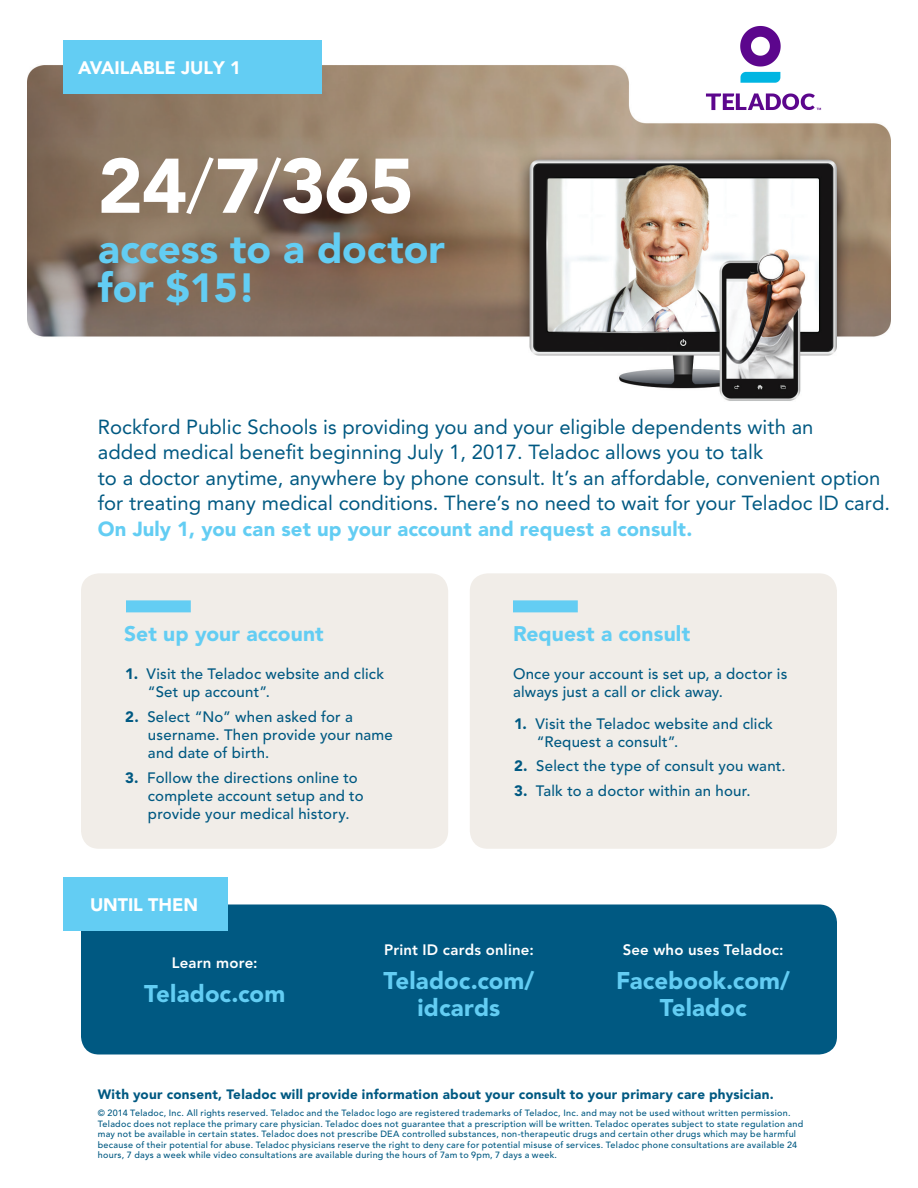
<style>
.page{position:relative;width:918px;height:1188px;background:#fff}
.page>*{position:absolute;margin:0;border:0;box-sizing:border-box;transform-origin:0 0}
.t1{font:900 76.5px "Avenir LT Std";color:#fff}
.t2{font:900 40.5px/38.5px "Avenir LT Std";color:#63cdf3}
.t3{font:900 24px/27px "Avenir LT Std";letter-spacing:.005em;color:#63cdf3;text-align:center}
.t4{font:900 21px "Avenir LT Std";letter-spacing:.005em;color:#63cdf3}
.t5{font:20.25px/25.5px "Avenir LT Std";letter-spacing:.005em;color:#005982}
.t6{font:900 20.25px "Avenir LT Std";letter-spacing:.005em;color:#63cdf3}
.t7{font:900 18px "Avenir LT Std";letter-spacing:-.005em;color:#fff}
.t8{font:500 15px/18px "Avenir LT Std";letter-spacing:.015em;color:#005982}
.t9{font:800 15px "Avenir LT Std";letter-spacing:.015em;color:#fff}
.t10{font:900 13.5px "Avenir LT Std";letter-spacing:.02em;color:#005982}
.t11{font:500 9px/10.5px "Avenir LT Std";letter-spacing:.03em;color:#005982}
.s1{font-weight:400}
.s2{font-weight:900}
</style>
<div class="page">
<img style="left:27px;top:64px;width:864px;height:337px">
<div style="left:81px;top:904px;width:756px;height:150px;background:#005982;border-radius:18px"></div>
<div style="left:63px;top:40px;width:258px;height:54px;background:#63cdf3"></div>
<div style="left:63px;top:878px;width:164px;height:54px;background:#63cdf3"></div>
<div style="left:81px;top:573px;width:367px;height:276px;background:#f1ede8;border-radius:18px"></div>
<div style="left:470px;top:573px;width:367px;height:276px;background:#f1ede8;border-radius:18px"></div>
<div style="left:126px;top:600px;width:65px;height:12px;background:#63cdf3"></div>
<div style="left:513px;top:600px;width:65px;height:12px;background:#63cdf3"></div>
<img style="left:705px;top:26px;width:117px;height:85px">
<p class="t7" style="left:78px;top:57px;width:164px">AVAILABLE JULY 1</p>
<p class="t1" style="left:98px;top:140px;width:318px">24<span class="s1">/</span>7<span class="s1">/</span>365</p>
<p class="t2" style="left:98px;top:230px;width:349px">access to a doctor for $15!</p>
<p class="t5" style="left:98px;top:414px;width:794px">Rockford Public Schools is providing you and your eligible dependents with an<br>added medical benefit beginning July 1, 2017. Teladoc allows you to talk<br>to a doctor anytime, anywhere by phone consult. It’s an affordable, convenient option for treating many medical conditions. There’s no need to wait for your Teladoc ID card.</p>
<p class="t6" style="left:98px;top:516px;width:596px">On July 1, you can set up your account and request a consult.</p>
<p class="t4" style="left:124px;top:621px;width:201px">Set up your account</p>
<p class="t8" style="left:148px;top:665px;width:238px;text-indent:-23px"><span class="s2">1.</span> Visit the Teladoc website and click “Set up account”.</p>
<p class="t8" style="left:148px;top:708px;width:247px;text-indent:-23px"><span class="s2">2.</span> Select “No” when asked for a username. Then provide your name and date of birth.</p>
<p class="t8" style="left:148px;top:769px;width:217px;text-indent:-23px"><span class="s2">3.</span> Follow the directions online to complete account setup and to provide your medical history.</p>
<p class="t7" style="left:90px;top:894px;width:110px">UNTIL THEN</p>
<p class="t4" style="left:513px;top:621px;width:179px">Request a consult</p>
<p class="t8" style="left:513px;top:665px;width:276px">Once your account is set up, a doctor is always just a call or click away.</p>
<p class="t8" style="left:537px;top:715px;width:238px;text-indent:-23px"><span class="s2">1.</span> Visit the Teladoc website and click “Request a consult”.</p>
<p class="t8" style="left:514px;top:758px;width:273px"><span class="s2">2.</span> Select the type of consult you want.</p>
<p class="t8" style="left:514px;top:782px;width:238px"><span class="s2">3.</span> Talk to a doctor within an hour.</p>
<p class="t9" style="left:172px;top:954px;width:87px">Learn more:</p>
<p class="t3" style="left:144px;top:980px;width:142px">Teladoc.com</p>
<p class="t9" style="left:384px;top:941px;width:151px">Print ID cards online:</p>
<p class="t3" style="left:384px;top:967px;width:152px">Teladoc.com/ idcards</p>
<p class="t9" style="left:623px;top:941px;width:163px">See who uses Teladoc:</p>
<p class="t3" style="left:616px;top:967px;width:175px">Facebook.com/<br>Teladoc</p>
<p class="t10" style="left:98px;top:1086px;width:677px">With your consent, Teladoc will provide information about your consult to your primary care physician.</p>
<p class="t11" style="left:98px;top:1108px;width:694px">© 2014 Teladoc, Inc. All rights reserved. Teladoc and the Teladoc logo are registered trademarks of Teladoc, Inc. and may not be used without written permission.</p>
<p class="t11" style="left:98px;top:1118px;width:707px">Teladoc does not replace the primary care physician. Teladoc does not guarantee that a prescription will be written. Teladoc operates subject to state regulation and may not be available in certain states. Teladoc does not prescribe DEA controlled substances, non-therapeutic drugs and certain other drugs which may be harmful because of their potential for abuse. Teladoc physicians reserve the right to deny care for potential misuse of services. Teladoc phone consultations are available 24 hours, 7 days a week while video consultations are available during the hours of 7am to 9pm, 7 days a week.</p>
</div>
